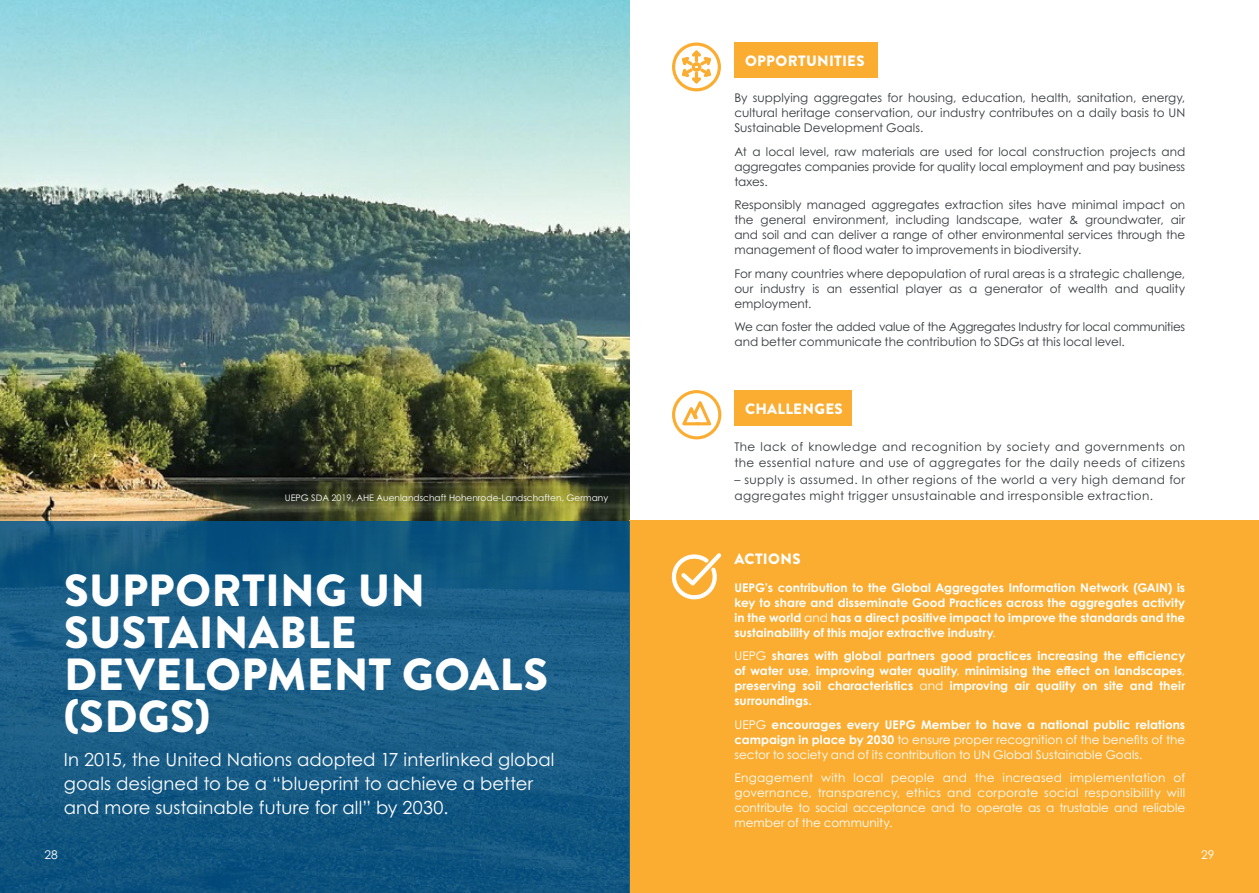
<style>
.page{position:relative;width:1259px;height:893px;background:#fff}
.page>*{position:absolute;margin:0;border:0;box-sizing:border-box;transform-origin:0 0}
.t1{font:900 45px/42px "Brandon Grotesque";letter-spacing:.01em;color:#fff}
.t2{font:18px/24px "Century Gothic Pro";letter-spacing:.005em;color:#fff}
.t3{font:900 15px "Brandon Grotesque";letter-spacing:.02em;color:#fff}
.t4{font:12px/15px "Century Gothic Pro";letter-spacing:.005em;color:#35393d;text-align:justify}
.t5{font:700 12px/15px "Century Gothic Pro";letter-spacing:.005em;color:#fff;text-align:justify}
.t6{font:12px/15px "Century Gothic Pro";color:#fff;text-align:justify}
.t7{font:12px/15px "Century Gothic Pro";letter-spacing:-.015em;color:#35393d}
.t8{font:12px/16.5px "Century Gothic Pro";letter-spacing:.035em;color:#35393d}
.t9{font:12px/16.5px "Century Gothic Pro";letter-spacing:.03em;color:#35393d}
.t10{font:9px "Century Gothic Pro";color:#fff}
.s1{font-weight:400}
.s2{font-weight:700}
</style>
<div class="page">
<img style="left:0;top:0;width:629px;height:521px">
<div style="left:734px;top:390px;width:117px;height:36px;background:#fbad31"></div>
<div style="left:734px;top:43px;width:143px;height:35px;background:#fbad31"></div>
<div style="left:672px;top:390px;width:49px;height:49px;border:3px solid #fbad31;border-radius:50%"></div>
<svg style="left:679px;top:395px;width:35px;height:44px"></svg>
<div style="left:672px;top:43px;width:49px;height:48px;border:3px solid #fbad31;border-radius:50%"></div>
<svg style="left:679px;top:48px;width:34px;height:42px"></svg>
<div style="left:629px;top:521px;width:630px;height:372px;background:#fbad31"></div>
<svg style="left:671px;top:553px;width:50px;height:47px"></svg>
<svg style="left:0;top:521px;width:629px;height:372px;background:#155a84"></svg>
<p class="t3" style="left:745px;top:50px;width:121px">OPPORTUNITIES</p>
<p class="t4" style="left:734px;top:90px;width:452px">By supplying aggregates for housing, education, health, sanitation, energy, cultural heritage conservation, our industry contributes on a daily basis to UN Sustainable Development Goals.</p>
<p class="t4" style="left:734px;top:144px;width:452px">At a local level, raw materials are used for local construction projects and aggregates companies provide for quality local employment and pay business taxes.</p>
<p class="t4" style="left:734px;top:197px;width:452px">Responsibly managed aggregates extraction sites have minimal impact on the general environment, including landscape, water &amp; groundwater, air and soil and can deliver a range of other environmental services through the management of flood water to improvements in biodiversity.</p>
<p class="t4" style="left:734px;top:266px;width:452px">For many countries where depopulation of rural areas is a strategic challenge, our industry is an essential player as a generator of wealth and quality employment.</p>
<p class="t7" style="left:734px;top:319px;width:452px">We can foster the added value of the Aggregates Industry for local communities and better communicate the contribution to SDGs at this local level.</p>
<p class="t10" style="left:285px;top:492px;width:325px">UEPG SDA 2019, AHE Auenlandschaft Hohenrode-Landschaften, Germany</p>
<h1 class="t1" style="left:64px;top:570px;width:486px">SUPPORTING UN<br>SUSTAINABLE<br>DEVELOPMENT GOALS (SDGS)</h1>
<h2 class="t2" style="left:64px;top:748px;width:492px">In 2015, the United Nations adopted 17 interlinked global goals designed to be a “blueprint to achieve a better and more sustainable future for all” by 2030.</h2>
<p class="t3" style="left:745px;top:398px;width:99px">CHALLENGES</p>
<p class="t9" style="left:734px;top:438px;width:452px">The lack of knowledge and recognition by society and governments on the essential nature and use of aggregates for the daily needs of citizens</p>
<p class="t8" style="left:734px;top:471px;width:452px">– supply is assumed. In other regions of the world a very high demand for aggregates might trigger unsustainable and irresponsible extraction.</p>
<p class="t3" style="left:734px;top:548px;width:68px">ACTIONS</p>
<p class="t5" style="left:734px;top:580px;width:452px">UEPG’s contribution to the Global Aggregates Information Network (GAIN) is key to share and disseminate Good Practices across the aggregates activity in the world <span class="s1">and</span> has a direct positive impact to improve the standards and the sustainability of this major extractive industry<span class="s1">.</span></p>
<p class="t5" style="left:734px;top:648px;width:452px"><span class="s1">UEPG</span> shares with global partners good practices increasing the efficiency of water use<span class="s1">,</span> improving water quality<span class="s1">,</span> minimising the effect on landscapes<span class="s1">, </span>preserving soil characteristics <span class="s1">and</span> improving air quality on site and their surroundings.</p>
<p class="t6" style="left:734px;top:717px;width:452px">UEPG <span class="s2">encourages every UEPG Member to have a national public relations campaign in place by 2030</span> to ensure proper recognition of the benefits of the sector to society and of its contribution to UN Global Sustainable Goals.</p>
<p class="t6" style="left:734px;top:770px;width:452px">Engagement with local people and the increased implementation of governance, transparency, ethics and corporate social responsibility will contribute to social acceptance and to operate as a trustable and reliable member of the community.</p>
<p class="t6" style="left:44px;top:847px;width:15px">28</p>
<p class="t6" style="left:1201px;top:847px;width:15px">29</p>
</div>
